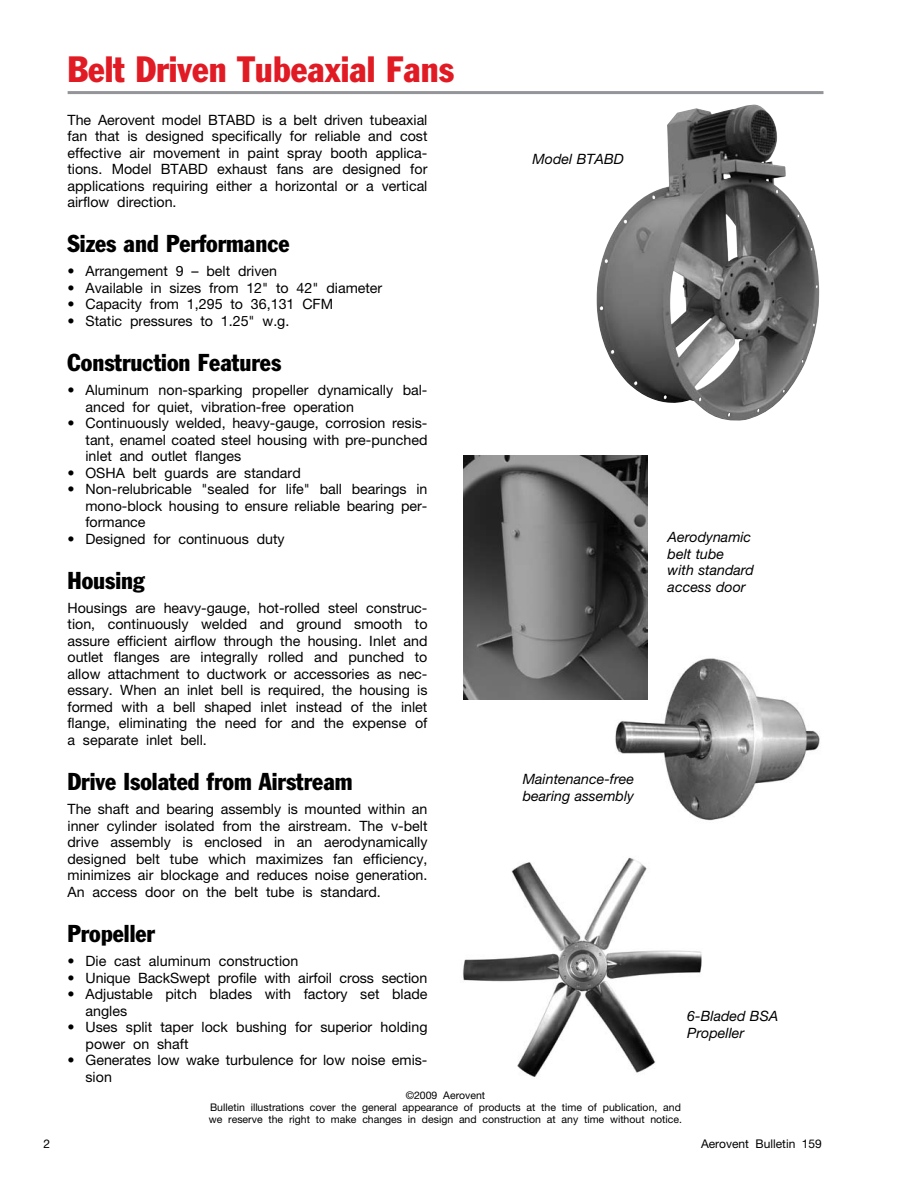
<style>
.page{position:relative;width:918px;height:1188px;background:#fff}
.page>*{position:absolute;margin:0;border:0;box-sizing:border-box;transform-origin:0 0}
.t1{font:condensed 36px "Franklin Gothic";color:#e11b24}
.t2{font:condensed 24px "Franklin Gothic";color:#000}
.t3{font:14.25px/16.5px "Helvetica Neue";color:#000;text-align:justify}
.t4{font:italic 14.25px/16.5px "Helvetica Neue";color:#000}
.t5{font:12px "Helvetica Neue";color:#000}
.t6{font:10.5px/12px "Helvetica Neue";color:#000;text-align:center}
</style>
<div class="page">
<hr style="left:68px;top:91px;width:756px;height:3px;background:#939598">
<img style="left:463px;top:857px;width:239px;height:220px">
<img style="left:615px;top:652px;width:205px;height:169px">
<img style="left:464px;top:455px;width:183px;height:245px">
<img style="left:596px;top:105px;width:224px;height:316px">
<h1 class="t1" style="left:68px;top:47px;width:388px">Belt Driven Tubeaxial Fans</h1>
<p class="t3" style="left:67px;top:111px;width:362px">The Aerovent model BTABD is a belt driven tubeaxial fan that is designed specifically for reliable and cost effective air movement in paint spray booth applica&shy;tions. Model BTABD exhaust fans are designed for applications requiring either a horizontal or a vertical airflow direction.</p>
<h2 class="t2" style="left:68px;top:229px;width:224px">Sizes and Performance</h2>
<p class="t3" style="left:68px;top:263px;width:211px">• Arrangement 9 – belt driven</p>
<p class="t3" style="left:68px;top:279px;width:316px">• Available in sizes from 12" to 42" diameter</p>
<p class="t3" style="left:67px;top:296px;width:267px">• Capacity from 1,295 to 36,131 CFM</p>
<p class="t3" style="left:67px;top:312px;width:223px">• Static pressures to 1.25" w.g.</p>
<h2 class="t2" style="left:68px;top:348px;width:215px">Construction Features</h2>
<p class="t3" style="left:85px;top:382px;width:343px;text-indent:-18px">• Aluminum non-sparking propeller dynamically bal&shy;anced for quiet, vibration-free operation</p>
<p class="t3" style="left:85px;top:415px;width:344px;text-indent:-18px">• Continuously welded, heavy-gauge, corrosion resis&shy;tant, enamel coated steel housing with pre-punched inlet and outlet flanges</p>
<p class="t3" style="left:67px;top:464px;width:235px">• OSHA belt guards are standard</p>
<p class="t3" style="left:85px;top:481px;width:344px;text-indent:-18px">• Non-relubricable "sealed for life" ball bearings in mono-block housing to ensure reliable bearing per&shy;formance</p>
<p class="t3" style="left:67px;top:530px;width:219px">• Designed for continuous duty</p>
<h2 class="t2" style="left:68px;top:566px;width:79px">Housing</h2>
<p class="t3" style="left:67px;top:599px;width:362px">Housings are heavy-gauge, hot-rolled steel construc&shy;tion, continuously welded and ground smooth to assure efficient airflow through the housing. Inlet and outlet flanges are integrally rolled and punched to allow attachment to ductwork or accessories as nec&shy;essary. When an inlet bell is required, the housing is formed with a bell shaped inlet instead of the inlet flange, eliminating the need for and the expense of a separate inlet bell.</p>
<h2 class="t2" style="left:68px;top:767px;width:287px">Drive Isolated from Airstream</h2>
<p class="t3" style="left:68px;top:801px;width:362px">The shaft and bearing assembly is mounted within an inner cylinder isolated from the airstream. The v-belt drive assembly is enclosed in an aerodynamically designed belt tube which maximizes fan efficiency, minimizes air blockage and reduces noise generation.<br>An access door on the belt tube is standard.</p>
<h2 class="t2" style="left:68px;top:919px;width:89px">Propeller</h2>
<p class="t3" style="left:68px;top:953px;width:232px">• Die cast aluminum construction</p>
<p class="t3" style="left:68px;top:969px;width:361px">• Unique BackSwept profile with airfoil cross section</p>
<p class="t3" style="left:86px;top:986px;width:343px;text-indent:-18px">• Adjustable pitch blades with factory set blade angles</p>
<p class="t3" style="left:86px;top:1019px;width:343px;text-indent:-18px">• Uses split taper lock bushing for superior holding power on shaft</p>
<p class="t3" style="left:86px;top:1052px;width:344px;text-indent:-18px">• Generates low wake turbulence for low noise emis&shy;sion</p>
<p class="t6" style="left:209px;top:1090px;width:475px">©2009 Aerovent<br>Bulletin illustrations cover the general appearance of products at the time of publication, and we reserve the right to make changes in design and construction at any time without notice.</p>
<p class="t4" style="left:533px;top:151px;width:93px">Model BTABD</p>
<p class="t4" style="left:668px;top:529px;width:88px">Aerodynamic belt tube with standard access door</p>
<p class="t4" style="left:523px;top:771px;width:113px">Maintenance-free bearing assembly</p>
<p class="t4" style="left:687px;top:1008px;width:93px">6-Bladed BSA<br>Propeller</p>
<p class="t5" style="left:44px;top:1137px;width:8px">2</p>
<p class="t5" style="left:701px;top:1137px;width:122px">Aerovent Bulletin 159</p>
</div>
